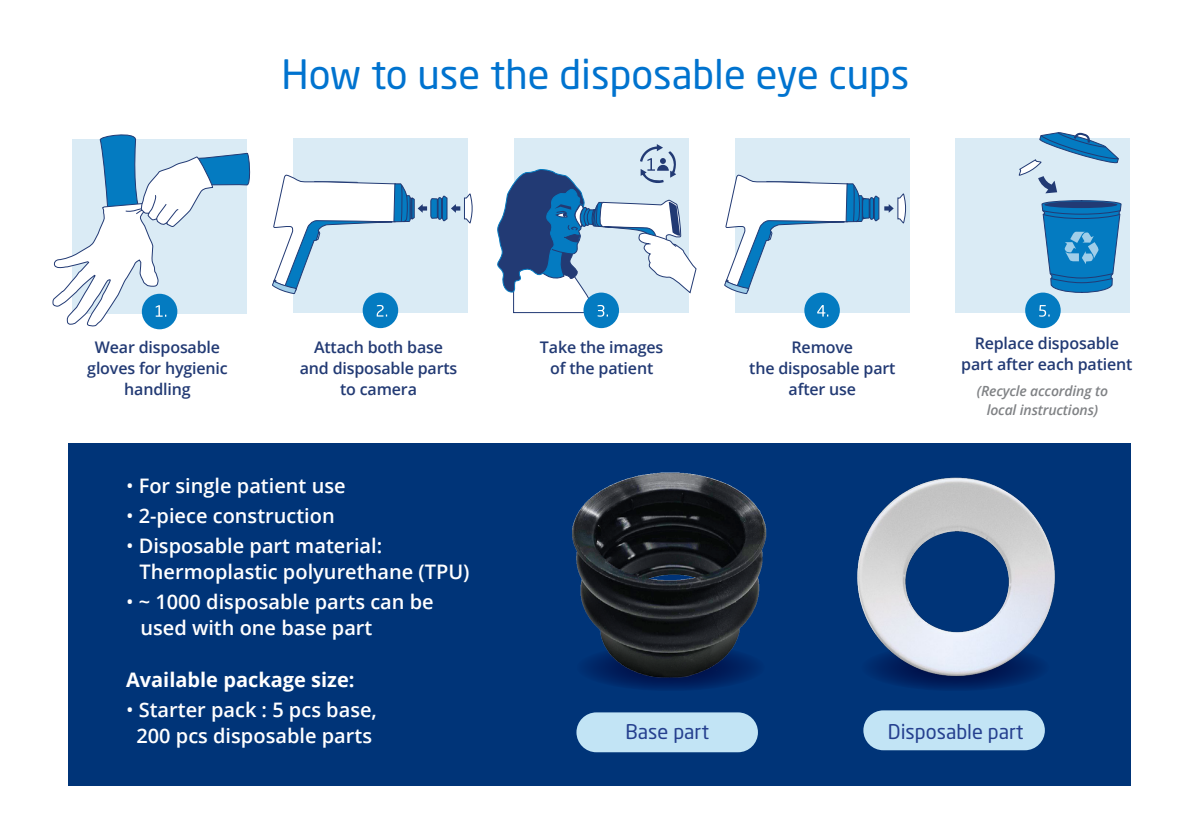
<style>
.page{position:relative;width:1191px;height:840px;background:#fff}
.page>*{position:absolute;margin:0;border:0;box-sizing:border-box;transform-origin:0 0}
.t1{font:40px "Neo Sans Std";color:#0073cf}
.t2{font:600 20px/26px "Open Sans";color:#fff}
.t3{font:20px "Neo Sans Std";color:#25408f}
.t4{font:700 20px "Open Sans";color:#fff}
.t5{font:600 16px/21px "Open Sans";letter-spacing:-.01em;color:#223a74;text-align:center}
.t6{font:italic 600 14px/19px "Open Sans";letter-spacing:-.01em;color:#808285;text-align:center}
.s1{font-weight:400}
</style>
<div class="page">
<div style="left:142px;top:293px;width:35px;height:36px;background:#047bc1;border-radius:50%"></div>
<div style="left:514px;top:138px;width:174px;height:174px;background:#daebf5"></div>
<div style="left:293px;top:138px;width:175px;height:174px;background:#daebf5"></div>
<div style="left:363px;top:292px;width:35px;height:36px;background:#047bc1;border-radius:50%"></div>
<svg style="left:377px;top:305px;width:10px;height:11px"></svg>
<div style="left:955px;top:138px;width:175px;height:174px;background:#daebf5"></div>
<div style="left:1025px;top:292px;width:35px;height:36px;background:#047bc1;border-radius:50%"></div>
<svg style="left:1039px;top:305px;width:10px;height:11px"></svg>
<svg style="left:272px;top:174px;width:200px;height:119px"></svg>
<div style="left:734px;top:138px;width:175px;height:174px;background:#daebf5"></div>
<div style="left:804px;top:292px;width:36px;height:36px;background:#047bc1;border-radius:50%"></div>
<svg style="left:817px;top:305px;width:11px;height:11px"></svg>
<svg style="left:53px;top:134px;width:198px;height:192px"></svg>
<svg style="left:1018px;top:132px;width:100px;height:61px"></svg>
<svg style="left:1041px;top:200px;width:80px;height:93px;background:#3288c1"></svg>
<svg style="left:724px;top:173px;width:181px;height:120px"></svg>
<div style="left:583px;top:292px;width:36px;height:36px;background:#047bc1;border-radius:50%"></div>
<div style="left:68px;top:443px;width:1062px;height:341px;background:#003478"></div>
<div style="left:863px;top:710px;width:181px;height:39px;background:#c2e4f5;border-radius:20px"></div>
<svg style="left:861px;top:643px;width:188px;height:47px"></svg>
<img style="left:857px;top:477px;width:198px;height:201px">
<div style="left:576px;top:712px;width:182px;height:39px;background:#c2e4f5;border-radius:20px"></div>
<div style="left:576px;top:643px;width:189px;height:47px;background:#002666;border-radius:50%"></div>
<div style="left:544px;top:457px;width:255px;height:225px;background:#000;opacity:.49"></div>
<svg style="left:497px;top:144px;width:199px;height:172px"></svg>
<h1 class="t1" style="left:281px;top:50px;width:629px">How to use the disposable eye cups</h1>
<p class="t5" style="left:87px;top:336px;width:142px">Wear disposable gloves for hygienic handling</p>
<p class="t5" style="left:300px;top:336px;width:159px">Attach both base and disposable parts to camera</p>
<p class="t5" style="left:961px;top:332px;width:173px">Replace disposable part after each patient</p>
<p class="t5" style="left:540px;top:336px;width:125px">Take the images of the patient</p>
<p class="t5" style="left:749px;top:336px;width:148px">Remove<br>the disposable part after use</p>
<p class="t6" style="left:976px;top:380px;width:133px">(Recycle according to local instructions)</p>
<p class="t2" style="left:126px;top:471px;width:221px"><span class="s1">•</span> For single patient use</p>
<p class="t2" style="left:126px;top:501px;width:210px"><span class="s1">•</span> 2-piece construction</p>
<p class="t2" style="left:139px;top:531px;width:331px;text-indent:-14px"><span class="s1">•</span> Disposable part material:<br>Thermoplastic polyurethane (TPU)</p>
<p class="t2" style="left:140px;top:587px;width:295px;text-indent:-14px"><span class="s1">•</span> ~ 1000 disposable parts can be used with one base part</p>
<p class="t4" style="left:126px;top:665px;width:230px">Available package size:</p>
<p class="t2" style="left:126px;top:695px;width:252px;text-align:center"><span class="s1">•</span> Starter pack : 5 pcs base,<br>200 pcs disposable parts</p>
<p class="t3" style="left:625px;top:719px;width:85px">Base part</p>
<p class="t3" style="left:888px;top:719px;width:137px">Disposable part</p>
</div>
